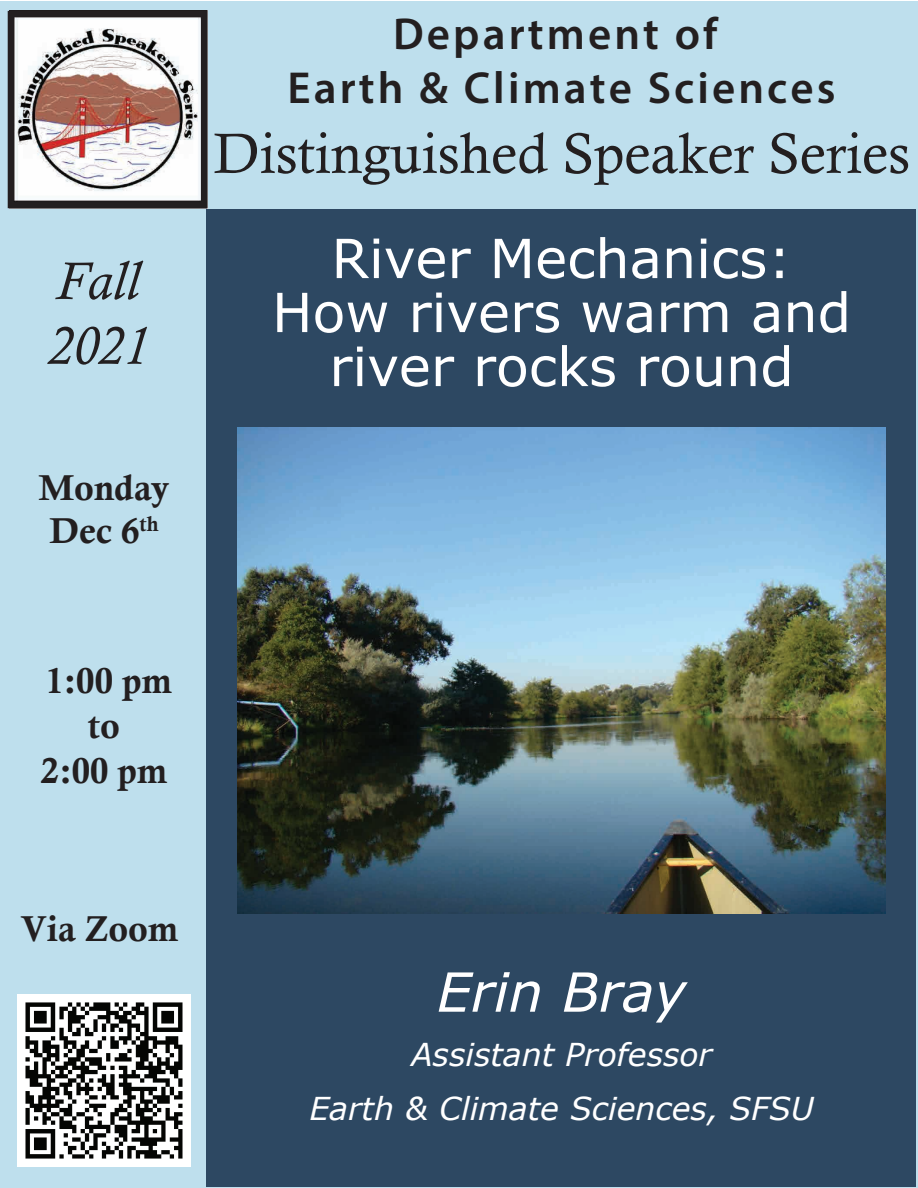
<style>
.page{position:relative;width:918px;height:1188px;background:#fff}
.page>*{position:absolute;margin:0;border:0;box-sizing:border-box;transform-origin:0 0}
.t1{font:57px "Calisto";color:#231f20}
.t2{font:54px/54px "Verdana";color:#fff;text-align:center}
.t3{font:italic 54px "Verdana";color:#fff}
.t4{font:italic 54px/64.8px "Calisto";color:#231f20}
.t5{font:600 45px/54px "Myriad Pro";letter-spacing:.07em;color:#231f20;text-align:center}
.t6{font:36px/45px "Calis MT Bol";color:#231f20;text-align:center}
.t7{font:italic 31.5px/54px "Verdana";color:#fff;text-align:center}
</style>
<div class="page">
<div style="left:0;top:1px;width:918px;height:1187px;background:#bedfed"></div>
<div style="left:207px;top:209px;width:709px;height:977px;background:#2d4862"></div>
<img style="left:10px;top:10px;width:198px;height:199px">
<div style="left:8px;top:11px;width:199px;height:197px;border:6px solid #231f20"></div>
<img style="left:18px;top:995px;width:172px;height:172px">
<img style="left:238px;top:427px;width:648px;height:486px">
<p class="t4" style="left:47px;top:249px;width:103px">Fall<br>2021</p>
<p class="t6" style="left:39px;top:466px;width:132px;line-height:43.2px;text-align:left">Monday<br>Dec 6<sup>th</sup></p>
<p class="t5" style="left:287px;top:6px;width:550px">Department of<br>Earth &amp; Climate Sciences</p>
<p class="t1" style="left:213px;top:120px;width:698px">Distinguished Speaker Series</p>
<p class="t2" style="left:272px;top:232px;width:581px">River Mechanics:<br>How rivers warm and river rocks round</p>
<p class="t6" style="left:41px;top:658px;width:132px">1:00 pm to<br>2:00 pm</p>
<p class="t6" style="left:21px;top:906px;width:159px">Via Zoom</p>
<p class="t3" style="left:437px;top:958px;width:251px">Erin Bray</p>
<p class="t7" style="left:309px;top:1028px;width:506px">Assistant Professor<br>Earth &amp; Climate Sciences, SFSU</p>
</div>
